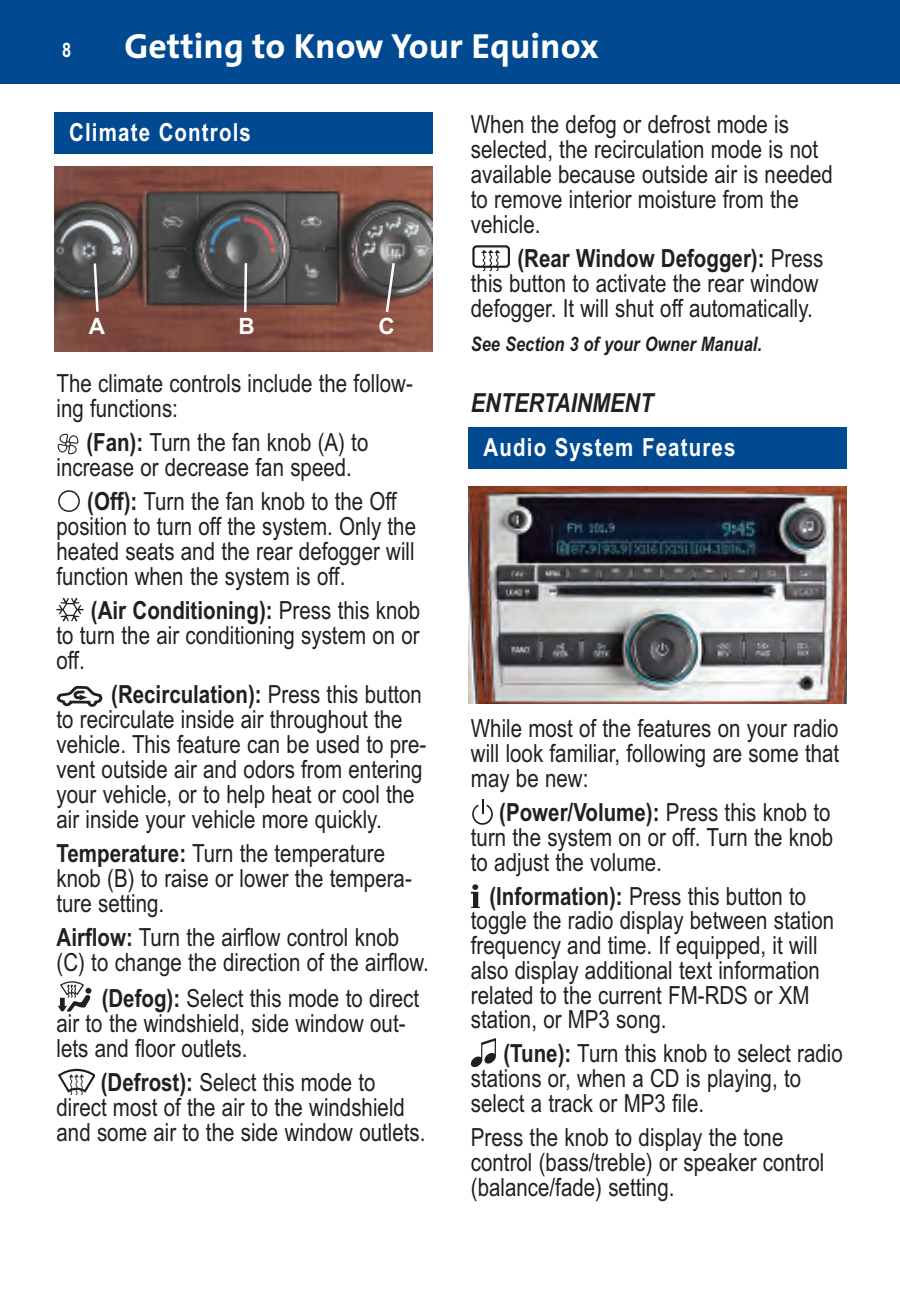
<style>
.page{position:relative;width:900px;height:1296px;background:#fff}
.page>*{position:absolute;margin:0;border:0;box-sizing:border-box;transform-origin:0 0}
.t1{font:700 35px "GM Sans";color:#fff}
.t2{font:italic 700 26.25px "Arial Narrow";color:#231f20}
.t3{font:25px/25px "Arial Narrow";color:#231f20}
.t4{font:700 25px "Arial Narrow";letter-spacing:.045em;color:#fff}
.t5{font:700 22.5px "Arial";color:#fff}
.t6{font:italic 700 20px "Arial Narrow";color:#231f20}
.t7{font:700 20px "Arial Narrow";color:#fff}
.s1{font-weight:700}
</style>
<div class="page">
<div style="left:0;top:0;width:899px;height:83px;background:#014a91"></div>
<svg style="left:470px;top:1038px;width:26px;height:29px"></svg>
<svg style="left:470px;top:884px;width:10px;height:23px"></svg>
<svg style="left:472px;top:800px;width:20px;height:24px"></svg>
<div style="left:468px;top:427px;width:378px;height:42px;background:#014a91"></div>
<img style="left:468px;top:486px;width:378px;height:218px">
<svg style="left:58px;top:1069px;width:36px;height:25px"></svg>
<svg style="left:58px;top:981px;width:34px;height:31px"></svg>
<svg style="left:57px;top:686px;width:45px;height:20px"></svg>
<svg style="left:57px;top:598px;width:26px;height:24px"></svg>
<svg style="left:58px;top:490px;width:22px;height:22px"></svg>
<svg style="left:57px;top:434px;width:22px;height:20px"></svg>
<div style="left:54px;top:112px;width:378px;height:42px;background:#014a91"></div>
<img style="left:54px;top:167px;width:378px;height:184px">
<svg style="left:92px;top:261px;width:8px;height:53px"></svg>
<hr style="left:244px;top:263px;width:3px;height:49px;background:#fff">
<svg style="left:384px;top:260px;width:12px;height:55px"></svg>
<div style="left:472px;top:245px;width:38px;height:23px;border:2px solid #231f20;border-radius:3px"></div>
<svg style="left:481px;top:250px;width:19px;height:21px"></svg>
<p class="t7" style="left:62px;top:38px;width:11px">8</p>
<h1 class="t1" style="left:124px;top:34px;width:475px">Getting to Know Your Equinox</h1>
<p class="t4" style="left:69px;top:117px;width:183px">Climate Controls</p>
<p class="t5" style="left:89px;top:313px;width:18px">A</p>
<p class="t5" style="left:238px;top:313px;width:18px">B</p>
<p class="t5" style="left:378px;top:313px;width:18px">C</p>
<p class="t3" style="left:57px;top:371px;width:358px">The climate controls include the follow&shy;ing functions:</p>
<p class="t3" style="left:56px;top:430px;width:313px;text-indent:30px"><span class="s1">(Fan):</span> Turn the fan knob (A) to increase or decrease fan speed.</p>
<p class="t3" style="left:56px;top:489px;width:361px;text-indent:31px"><span class="s1">(Off):</span> Turn the fan knob to the Off position to turn off the system. Only the heated seats and the rear defogger will function when the system is off.</p>
<p class="t3" style="left:57px;top:598px;width:365px;text-align:justify;text-indent:34px"><span class="s1">(Air Conditioning):</span> Press this knob to turn the air conditioning system on or off.</p>
<p class="t3" style="left:56px;top:682px;width:371px;text-indent:55px"><span class="s1">(Recirculation):</span> Press this button to recirculate inside air throughout the vehicle. This feature can be used to pre&shy;vent outside air and odors from entering your vehicle, or to help heat or cool the air inside your vehicle more quickly.</p>
<p class="t3" style="left:57px;top:841px;width:356px"><span class="s1">Temperature:</span> Turn the temperature knob (B) to raise or lower the tempera&shy;ture setting.</p>
<p class="t3" style="left:56px;top:925px;width:374px"><span class="s1">Airflow:</span> Turn the airflow control knob (C) to change the direction of the airflow.</p>
<p class="t3" style="left:57px;top:986px;width:364px;text-indent:45px"><span class="s1">(Defog):</span> Select this mode to direct air to the windshield, side window out&shy;lets and floor outlets.</p>
<p class="t3" style="left:56px;top:1070px;width:370px;text-indent:44px"><span class="s1">(Defrost):</span> Select this mode to direct most of the air to the windshield and some air to the side window outlets.</p>
<p class="t3" style="left:470px;top:112px;width:363px">When the defog or defrost mode is selected, the recirculation mode is not available because outside air is needed to remove interior moisture from the vehicle.</p>
<p class="t3" style="left:471px;top:246px;width:354px;text-indent:47px"><span class="s1">(Rear Window Defogger):</span> Press this button to activate the rear window defogger. It will shut off automatically.</p>
<p class="t6" style="left:470px;top:332px;width:292px">See Section 3 of your Owner Manual.</p>
<p class="t2" style="left:470px;top:388px;width:184px">ENTERTAINMENT</p>
<p class="t4" style="left:483px;top:432px;width:253px">Audio System Features</p>
<p class="t3" style="left:470px;top:716px;width:370px;text-align:justify">While most of the features on your radio will look familiar, following are some that may be new:</p>
<p class="t3" style="left:470px;top:800px;width:364px;text-align:justify;text-indent:28px"><span class="s1">(Power/Volume):</span> Press this knob to turn the system on or off. Turn the knob to adjust the volume.</p>
<p class="t3" style="left:470px;top:884px;width:364px;text-indent:18px"><span class="s1">(Information):</span> Press this button to toggle the radio display between station frequency and time. If equipped, it will also display additional text information related to the current FM-RDS or XM station, or MP3 song.</p>
<p class="t3" style="left:470px;top:1041px;width:373px;text-indent:32px"><span class="s1">(Tune):</span> Turn this knob to select radio stations or, when a CD is playing, to select a track or MP3 file.</p>
<p class="t3" style="left:470px;top:1125px;width:355px">Press the knob to display the tone control (bass/treble) or speaker control (balance/fade) setting.</p>
</div>
